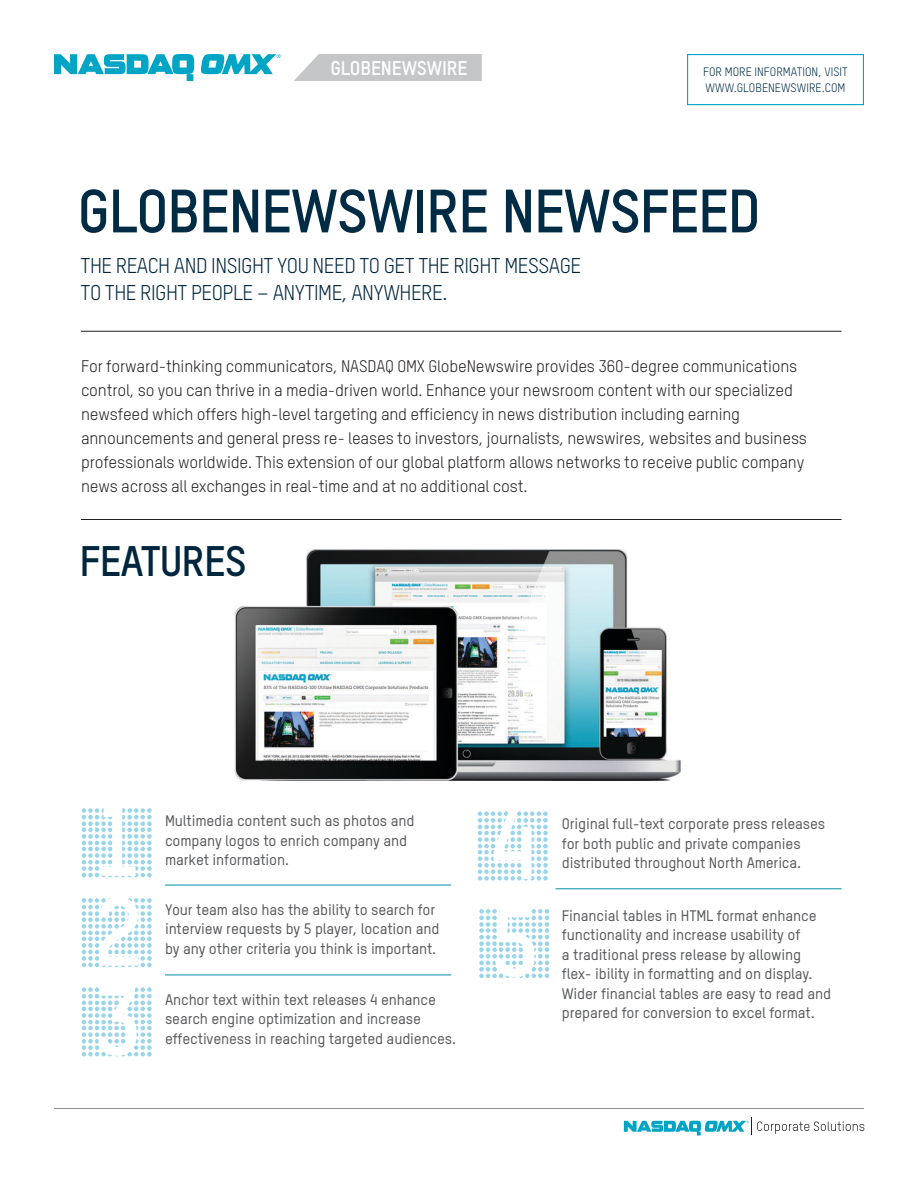
<style>
.page{position:relative;width:918px;height:1188px;background:#fff}
.page>*{position:absolute;margin:0;border:0;box-sizing:border-box;transform-origin:0 0}
.t1{font:700 95.7px "TSTARQ";color:#fff}
.TITLE_40PT_BOLD_2965{font:700 60px "TSTARQ";letter-spacing:-.025em;color:#002b45}
.TITLE_40PT_BOLD_2965-2{font:700 42px "TSTARQ";letter-spacing:-.025em;color:#00263d}
.HEADER_18pt_Bold_296{font:21px/27px "TSTARQ";letter-spacing:-.025em;color:#00263d}
.t2{font:700 19.5px "TSTARQ";letter-spacing:-.01em;color:#fff}
.Intro_11pt_reg_Black{font:16.5px/24px "TSTARQ";letter-spacing:-.01em;color:#231f20}
.t3{font:500 15px/19.5px "TSTARQ";letter-spacing:-.01em;color:#58595b}
.t4{font:12px/15.8px "TSTARQ";color:#002b45}
</style>
<div class="page">
<img style="left:235px;top:550px;width:445px;height:231px">
<svg style="left:54px;top:54px;width:140px;height:27px"></svg>
<svg style="left:201px;top:54px;width:80px;height:20px"></svg>
<div style="left:294px;top:54px;width:188px;height:27px;background:#c5c6c8"></div>
<div style="left:687px;top:54px;width:177px;height:51px;border:1px solid #00a5c5"></div>
<hr style="left:81px;top:331px;width:761px;height:1px;background:#231f20">
<hr style="left:81px;top:519px;width:761px;height:1px;background:#231f20">
<hr style="left:54px;top:1108px;width:810px;height:1px;background:#8c8e8e">
<svg style="left:624px;top:1118px;width:240px;height:18px"></svg>
<svg style="left:82px;top:808px;width:70px;height:69px"></svg>
<svg style="left:478px;top:811px;width:70px;height:70px"></svg>
<svg style="left:82px;top:898px;width:70px;height:69px"></svg>
<svg style="left:479px;top:909px;width:70px;height:69px"></svg>
<svg style="left:82px;top:987px;width:70px;height:69px"></svg>
<hr style="left:165px;top:885px;width:286px;height:1px;background:#008ea9">
<hr style="left:165px;top:975px;width:286px;height:1px;background:#008ea9">
<hr style="left:555px;top:888px;width:287px;height:1px;background:#008ea9">
<p class="t2" style="left:330px;top:53px;width:139px">GLOBENEWSWIRE</p>
<p class="t4" style="left:703px;top:63px;width:146px">FOR MORE INFORMATION, VISIT<br>WWW.GLOBENEWSWIRE.COM</p>
<p class="TITLE_40PT_BOLD_2965" style="left:77px;top:166px;width:685px">GLOBENEWSWIRE NEWSFEED</p>
<p class="HEADER_18pt_Bold_296" style="left:81px;top:251px;width:502px">THE REACH AND INSIGHT YOU NEED TO GET THE RIGHT MESSAGE<br>TO THE RIGHT PEOPLE – ANYTIME, ANYWHERE.</p>
<p class="Intro_11pt_reg_Black" style="left:81px;top:353px;width:728px">For forward-thinking communicators, NASDAQ OMX GlobeNewswire provides 360-degree communications control, so you can thrive in a media-driven world. Enhance your newsroom content with our specialized newsfeed which offers high-level targeting and efficiency in news distribution including earning announcements and general press re- leases to investors, journalists, newswires, websites and business professionals worldwide. This extension of our global platform allows networks to receive public company news across all exchanges in real-time and at no additional cost.</p>
<p class="TITLE_40PT_BOLD_2965-2" style="left:79px;top:529px;width:169px">FEATURES</p>
<p class="t1" style="left:93px;top:770px;width:51px">1</p>
<p class="t1" style="left:488px;top:773px;width:51px">4</p>
<p class="t1" style="left:94px;top:859px;width:50px">2</p>
<p class="t1" style="left:490px;top:870px;width:50px">5</p>
<p class="t1" style="left:93px;top:949px;width:51px">3</p>
<p class="t3" style="left:165px;top:810px;width:251px">Multimedia content such as photos and company logos to enrich company and market information.</p>
<p class="t3" style="left:165px;top:898px;width:276px">Your team also has the ability to search for interview requests by 5 player, location and by any other criteria you think is important.</p>
<p class="t3" style="left:165px;top:989px;width:293px">Anchor text within text releases 4 enhance search engine optimization and increase effectiveness in reaching targeted audiences.</p>
<p class="t3" style="left:562px;top:813px;width:265px">Original full-text corporate press releases for both public and private companies distributed throughout North America.</p>
<p class="t3" style="left:562px;top:904px;width:271px">Financial tables in HTML format enhance functionality and increase usability of<br>a traditional press release by allowing flex- ibility in formatting and on display.<br>Wider financial tables are easy to read and prepared for conversion to excel format.</p>
</div>
